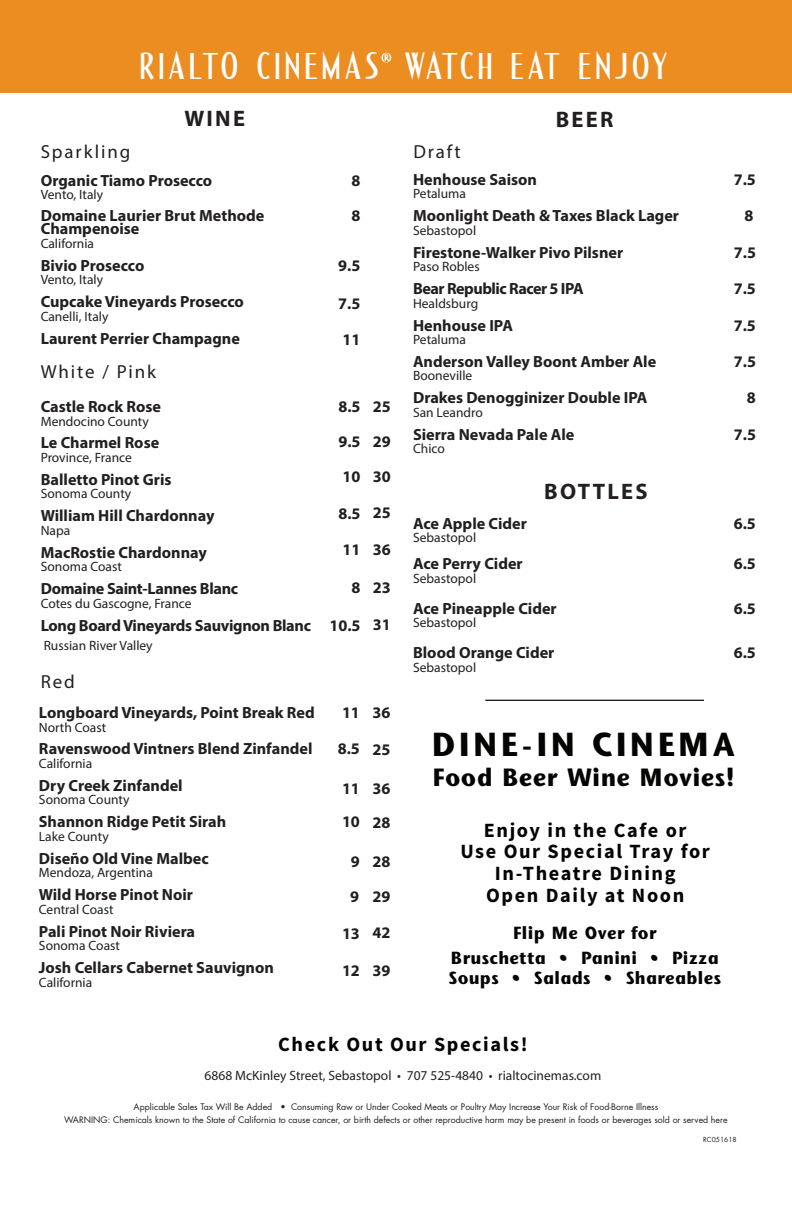
<style>
.page{position:relative;width:792px;height:1224px;background:#fff}
.page>*{position:absolute;margin:0;border:0;box-sizing:border-box;transform-origin:0 0}
.t1{font:34px "Bauer House";letter-spacing:.13em;color:#fff}
.t2{font:italic 700 33.3px "Stone Sans";letter-spacing:.1em;color:#040503}
.t3{font:italic 700 24.9px "Stone Sans";letter-spacing:.04em;color:#040503}
.t4{font:700 22.5px "Myriad Pro";letter-spacing:.1em;color:#231f20}
.t5{font:700 20.2px/21.6px "Source Sans Pro";letter-spacing:.08em;color:#040503;text-align:center}
.t6{font:18.9px "Myriad Pro";letter-spacing:.1em;color:#231f20}
.t7{font:italic 700 17.5px/24.3px "Stone Sans";letter-spacing:.04em;color:#040503;text-align:center}
.t8{font:700 16.2px/35.1px "Myriad Pro";color:#231f20}
.t9{font:700 16.2px "Myriad Pro";letter-spacing:-.02em;color:#231f20}
.t10{font:700 16.2px "Myriad Pro";letter-spacing:-.03em;color:#231f20}
.t11{font:13.5px "Myriad Pro";color:#231f20}
.t12{font:8.8px/13.5px "Futura";color:#231f20;text-align:center}
.t13{font:6.8px "Futura";color:#231f20}
.s1{font-size:61.2px}
</style>
<div class="page">
<div style="left:0;top:0;width:792px;height:93px;background:#ec8d22"></div>
<hr style="left:485px;top:700px;width:219px;height:1px;background:#231f20">
<h1 class="t1" style="left:140px;top:47px;width:529px">RIALTO CINEMAS<span class="s1">®</span> WATCH EAT ENJOY</h1>
<h3 class="t4" style="left:184px;top:103px;width:62px">WINE</h3>
<h3 class="t4" style="left:556px;top:104px;width:59px">BEER</h3>
<p class="t6" style="left:41px;top:140px;width:91px">Sparkling</p>
<p class="t8" style="left:41px;top:162px;width:173px">Organic Tiamo Prosecco</p>
<p class="t11" style="left:41px;top:186px;width:64px">Vento, Italy</p>
<p class="t8" style="left:41px;top:208px;width:225px;line-height:13.5px">Domaine Laurier Brut Methode<br>Champenoise</p>
<p class="t11" style="left:41px;top:235px;width:55px">California</p>
<p class="t8" style="left:41px;top:247px;width:105px">Bivio Prosecco</p>
<p class="t11" style="left:41px;top:271px;width:64px">Vento, Italy</p>
<p class="t8" style="left:41px;top:284px;width:205px">Cupcake Vineyards Prosecco</p>
<p class="t11" style="left:41px;top:308px;width:69px">Canelli, Italy</p>
<p class="t8" style="left:41px;top:320px;width:201px">Laurent Perrier Champagne</p>
<p class="t6" style="left:41px;top:360px;width:117px">White / Pink</p>
<p class="t8" style="left:41px;top:388px;width:122px">Castle Rock Rose</p>
<p class="t11" style="left:41px;top:413px;width:110px">Mendocino County</p>
<p class="t8" style="left:41px;top:425px;width:120px">Le Charmel Rose</p>
<p class="t11" style="left:41px;top:449px;width:93px">Province, France</p>
<p class="t8" style="left:41px;top:461px;width:132px">Balletto Pinot Gris</p>
<p class="t11" style="left:41px;top:486px;width:92px">Sonoma County</p>
<p class="t8" style="left:41px;top:498px;width:175px">William Hill Chardonnay</p>
<p class="t11" style="left:41px;top:522px;width:31px">Napa</p>
<p class="t8" style="left:41px;top:534px;width:168px">MacRostie Chardonnay</p>
<p class="t11" style="left:41px;top:558px;width:83px">Sonoma Coast</p>
<p class="t9" style="left:41px;top:578px;width:199px">Domaine Saint-Lannes Blanc</p>
<p class="t11" style="left:41px;top:595px;width:152px">Cotes du Gascogne, France</p>
<p class="t9" style="left:41px;top:615px;width:272px">Long Board Vineyards Sauvignon Blanc</p>
<p class="t11" style="left:44px;top:637px;width:110px">Russian River Valley</p>
<p class="t6" style="left:41px;top:670px;width:36px">Red</p>
<p class="t8" style="left:39px;top:694px;width:277px">Longboard Vineyards, Point Break Red</p>
<p class="t11" style="left:39px;top:719px;width:69px">North Coast</p>
<p class="t8" style="left:39px;top:731px;width:275px">Ravenswood Vintners Blend Zinfandel</p>
<p class="t11" style="left:39px;top:755px;width:55px">California</p>
<p class="t8" style="left:39px;top:767px;width:145px">Dry Creek Zinfandel</p>
<p class="t11" style="left:39px;top:792px;width:92px">Sonoma County</p>
<p class="t8" style="left:39px;top:804px;width:189px">Shannon Ridge Petit Sirah</p>
<p class="t11" style="left:39px;top:828px;width:71px">Lake County</p>
<p class="t8" style="left:39px;top:840px;width:171px">Diseño Old Vine Malbec</p>
<p class="t11" style="left:39px;top:864px;width:115px">Mendoza, Argentina</p>
<p class="t8" style="left:39px;top:877px;width:156px">Wild Horse Pinot Noir</p>
<p class="t11" style="left:39px;top:901px;width:76px">Central Coast</p>
<p class="t8" style="left:39px;top:913px;width:158px">Pali Pinot Noir Riviera</p>
<p class="t11" style="left:39px;top:937px;width:83px">Sonoma Coast</p>
<p class="t8" style="left:39px;top:950px;width:237px">Josh Cellars Cabernet Sauvignon</p>
<p class="t11" style="left:39px;top:974px;width:55px">California</p>
<p class="t8" style="left:352px;top:162px;width:10px">8<br>8</p>
<p class="t8" style="left:338px;top:247px;width:24px">9.5</p>
<p class="t8" style="left:338px;top:285px;width:24px">7.5</p>
<p class="t8" style="left:343px;top:322px;width:19px">11</p>
<p class="t8" style="left:338px;top:388px;width:24px;text-align:justify">8.5<br>9.5<br>10</p>
<p class="t8" style="left:338px;top:495px;width:24px">8.5</p>
<p class="t8" style="left:343px;top:532px;width:19px">11</p>
<p class="t8" style="left:352px;top:569px;width:10px">8</p>
<p class="t8" style="left:329px;top:607px;width:33px">10.5</p>
<p class="t8" style="left:373px;top:388px;width:19px;text-align:justify">25<br>29<br>30</p>
<p class="t8" style="left:373px;top:495px;width:19px">25</p>
<p class="t8" style="left:373px;top:531px;width:19px">36</p>
<p class="t8" style="left:373px;top:569px;width:19px">23</p>
<p class="t8" style="left:373px;top:606px;width:19px">31</p>
<p class="t8" style="left:342px;top:694px;width:19px">11</p>
<p class="t8" style="left:338px;top:731px;width:24px">8.5</p>
<p class="t8" style="left:342px;top:771px;width:19px;line-height:33.7px">11<br>10</p>
<p class="t8" style="left:350px;top:843px;width:11px">9<br>9</p>
<p class="t8" style="left:342px;top:916px;width:19px">13</p>
<p class="t8" style="left:342px;top:953px;width:19px">12</p>
<p class="t8" style="left:372px;top:695px;width:19px">36</p>
<p class="t8" style="left:372px;top:731px;width:19px">25</p>
<p class="t8" style="left:372px;top:771px;width:19px;line-height:33.7px">36<br>28</p>
<p class="t8" style="left:372px;top:843px;width:19px">28<br>29</p>
<p class="t8" style="left:372px;top:915px;width:19px">42</p>
<p class="t8" style="left:372px;top:952px;width:19px">39</p>
<p class="t6" style="left:414px;top:140px;width:49px">Draft</p>
<p class="t8" style="left:413px;top:161px;width:126px">Henhouse Saison</p>
<p class="t8" style="left:734px;top:161px;width:24px">7.5</p>
<p class="t11" style="left:413px;top:185px;width:54px">Petaluma</p>
<p class="t8" style="left:413px;top:198px;width:268px">Moonlight Death &amp; Taxes Black Lager</p>
<p class="t8" style="left:745px;top:198px;width:10px">8</p>
<p class="t11" style="left:413px;top:222px;width:65px">Sebastopol</p>
<p class="t8" style="left:413px;top:234px;width:212px">Firestone-Walker Pivo Pilsner</p>
<p class="t8" style="left:734px;top:234px;width:24px">7.5</p>
<p class="t11" style="left:413px;top:258px;width:68px">Paso Robles</p>
<p class="t10" style="left:413px;top:278px;width:172px">Bear Republic Racer 5 IPA</p>
<p class="t8" style="left:734px;top:271px;width:24px">7.5</p>
<p class="t11" style="left:413px;top:295px;width:67px">Healdsburg</p>
<p class="t8" style="left:413px;top:307px;width:101px">Henhouse IPA</p>
<p class="t8" style="left:734px;top:307px;width:24px">7.5</p>
<p class="t11" style="left:413px;top:331px;width:54px">Petaluma</p>
<p class="t8" style="left:413px;top:343px;width:245px">Anderson Valley Boont Amber Ale</p>
<p class="t8" style="left:734px;top:343px;width:24px">7.5</p>
<p class="t11" style="left:413px;top:368px;width:61px">Booneville</p>
<p class="t8" style="left:413px;top:380px;width:236px">Drakes Denogginizer Double IPA</p>
<p class="t8" style="left:747px;top:380px;width:10px">8</p>
<p class="t11" style="left:413px;top:404px;width:71px">San Leandro</p>
<p class="t8" style="left:413px;top:416px;width:163px">Sierra Nevada Pale Ale</p>
<p class="t8" style="left:734px;top:416px;width:24px">7.5</p>
<p class="t11" style="left:413px;top:441px;width:33px">Chico</p>
<h3 class="t4" style="left:544px;top:476px;width:105px">BOTTLES</h3>
<p class="t8" style="left:413px;top:505px;width:115px">Ace Apple Cider</p>
<p class="t8" style="left:734px;top:505px;width:24px">6.5</p>
<p class="t11" style="left:413px;top:530px;width:65px">Sebastopol</p>
<p class="t8" style="left:413px;top:546px;width:111px">Ace Perry Cider</p>
<p class="t8" style="left:734px;top:546px;width:24px">6.5</p>
<p class="t11" style="left:413px;top:570px;width:65px">Sebastopol</p>
<p class="t8" style="left:413px;top:590px;width:145px">Ace Pineapple Cider</p>
<p class="t8" style="left:734px;top:590px;width:24px">6.5</p>
<p class="t11" style="left:413px;top:615px;width:65px">Sebastopol</p>
<p class="t8" style="left:413px;top:635px;width:143px">Blood Orange Cider</p>
<p class="t8" style="left:734px;top:635px;width:24px">6.5</p>
<p class="t11" style="left:413px;top:659px;width:65px">Sebastopol</p>
<h2 class="t2" style="left:432px;top:723px;width:312px">DINE-IN CINEMA</h2>
<h3 class="t3" style="left:433px;top:762px;width:303px">Food Beer Wine Movies!</h3>
<p class="t5" style="left:460px;top:819px;width:251px">Enjoy in the Cafe or<br>Use Our Special Tray for<br>In-Theatre Dining<br>Open Daily at Noon</p>
<p class="t7" style="left:451px;top:921px;width:273px">Flip Me Over for<br>Bruschetta • Panini • Pizza</p>
<p class="t7" style="left:449px;top:965px;width:278px">Soups • Salads • Shareables</p>
<p class="t5" style="left:278px;top:1033px;width:251px">Check Out Our Specials!</p>
<p class="t11" style="left:205px;top:1067px;width:398px">6868 McKinley Street, Sebastopol • 707 525-4840 • rialtocinemas.com</p>
<p class="t12" style="left:64px;top:1100px;width:665px">Applicable Sales Tax Will Be Added • Consuming Raw or Under Cooked Meats or Poultry May Increase Your Risk of Food-Borne Illness<br>WARNING: Chemicals known to the State of California to cause cancer, or birth defects or other reproductive harm may be present in foods or beverages sold or served here</p>
<p class="t13" style="left:703px;top:1135px;width:35px">RC051618</p>
</div>
